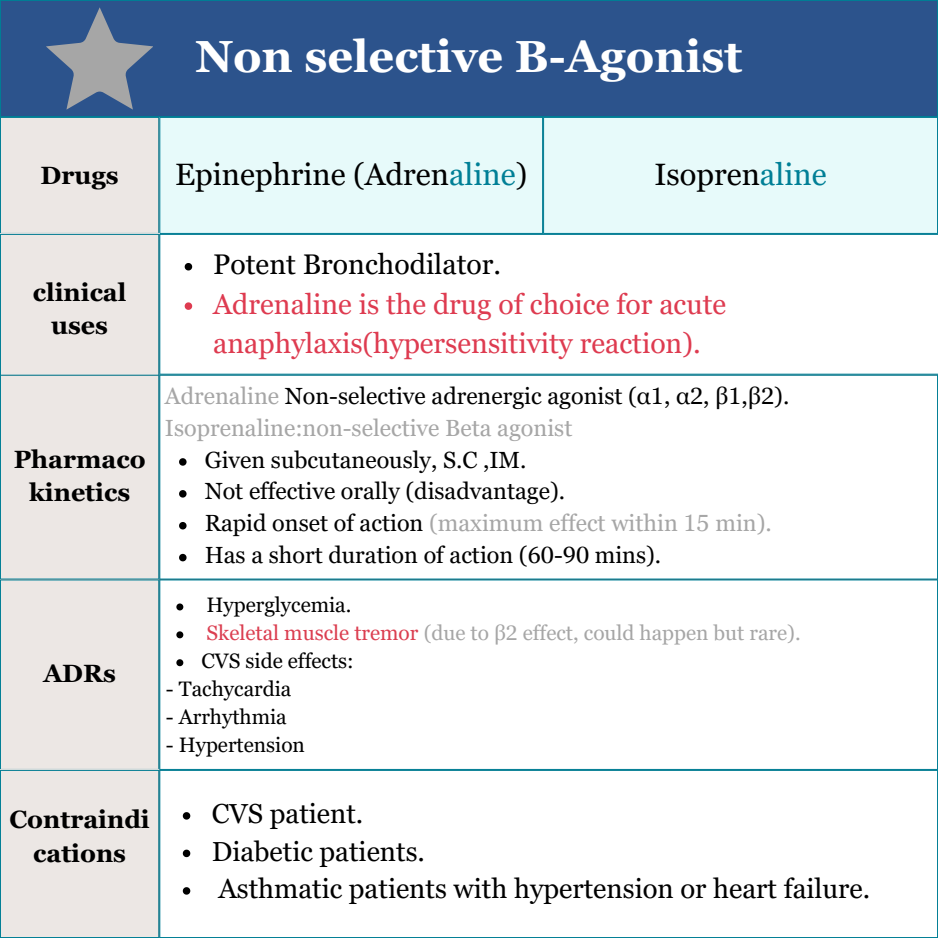
<style>
.page{position:relative;width:938px;height:938px;background:#fff}
.page>*{position:absolute;margin:0;border:0;box-sizing:border-box;transform-origin:0 0}
.t1{font:700 45px "Georgia Pro";color:#fff}
.t2{font:31px "Georgia Pro";color:#000}
.t3{font:28.5px/39.5px "Georgia Pro";color:#de3b50}
.t4{font:28.5px "Georgia Pro";color:#000}
.t5{font:27.5px "Georgia Pro";color:#000}
.t6{font:700 25px/33.8px "Georgia Pro";color:#000;text-align:center}
.t7{font:23.5px "Georgia Pro";color:#000}
.t8{font:23.5px "Georgia Pro";color:#a6a6a6}
.t9{font:21px "Georgia Pro";color:#000}
.t10{font:21px "Georgia Pro";color:#a6a6a6}
.s1{color:#007f96}
.s2{color:#a6a6a6}
.s3{color:#000}
.s4{color:#db3e50}
</style>
<div class="page">
<div style="left:0;top:0;width:937px;height:117px;background:#2c538c"></div>
<hr style="left:0;top:1px;width:1px;height:115px;background:#007f96">
<hr style="left:937px;top:1px;width:1px;height:115px;background:#007f96">
<hr style="left:0;top:0;width:938px;height:1px;background:#007f96">
<hr style="left:0;top:116px;width:938px;height:1px;background:#007f96">
<div style="left:0;top:117px;width:159px;height:117px;background:#ece7e4"></div>
<hr style="left:0;top:118px;width:1px;height:115px;background:#007f96">
<hr style="left:158px;top:118px;width:1px;height:115px;background:#007f96">
<hr style="left:0;top:117px;width:159px;height:1px;background:#007f96">
<hr style="left:0;top:233px;width:159px;height:1px;background:#007f96">
<div style="left:159px;top:117px;width:384px;height:117px;background:#e7fafa"></div>
<hr style="left:159px;top:118px;width:1px;height:115px;background:#007f96">
<hr style="left:542px;top:118px;width:1px;height:115px;background:#007f96">
<hr style="left:159px;top:117px;width:384px;height:1px;background:#007f96">
<hr style="left:159px;top:233px;width:384px;height:1px;background:#007f96">
<div style="left:543px;top:117px;width:394px;height:117px;background:#e7fafa"></div>
<hr style="left:543px;top:118px;width:1px;height:115px;background:#007f96">
<hr style="left:937px;top:118px;width:1px;height:115px;background:#007f96">
<hr style="left:543px;top:117px;width:394px;height:1px;background:#007f96">
<hr style="left:543px;top:233px;width:394px;height:1px;background:#007f96">
<div style="left:0;top:234px;width:159px;height:150px;background:#ece7e4"></div>
<hr style="left:0;top:235px;width:1px;height:148px;background:#007f96">
<hr style="left:158px;top:235px;width:1px;height:148px;background:#007f96">
<hr style="left:0;top:234px;width:159px;height:1px;background:#007f96">
<div style="left:0;top:375px;width:159px;height:204px;background:#ece7e4"></div>
<hr style="left:0;top:375px;width:1px;height:203px;background:#007f96">
<hr style="left:158px;top:375px;width:1px;height:203px;background:#007f96">
<hr style="left:0;top:375px;width:159px;height:1px;background:#007f96">
<hr style="left:0;top:578px;width:159px;height:1px;background:#007f96">
<div style="left:0;top:579px;width:159px;height:191px;background:#ece7e4"></div>
<hr style="left:0;top:580px;width:1px;height:189px;background:#007f96">
<hr style="left:158px;top:580px;width:1px;height:189px;background:#007f96">
<hr style="left:0;top:579px;width:159px;height:1px;background:#007f96">
<hr style="left:0;top:769px;width:159px;height:1px;background:#007f96">
<div style="left:0;top:770px;width:159px;height:167px;background:#ece7e4"></div>
<hr style="left:0;top:770px;width:1px;height:167px;background:#007f96">
<hr style="left:158px;top:770px;width:1px;height:167px;background:#007f96">
<hr style="left:0;top:770px;width:159px;height:1px;background:#007f96">
<hr style="left:0;top:937px;width:159px;height:1px;background:#007f96">
<svg style="left:185px;top:263px;width:7px;height:7px"></svg>
<svg style="left:185px;top:302px;width:7px;height:8px"></svg>
<hr style="left:159px;top:235px;width:1px;height:139px;background:#007f96">
<hr style="left:937px;top:235px;width:1px;height:139px;background:#007f96">
<hr style="left:159px;top:234px;width:779px;height:1px;background:#007f96">
<hr style="left:159px;top:374px;width:779px;height:1px;background:#007f96">
<svg style="left:179px;top:458px;width:7px;height:7px"></svg>
<svg style="left:179px;top:490px;width:7px;height:7px"></svg>
<svg style="left:179px;top:522px;width:7px;height:7px"></svg>
<svg style="left:179px;top:554px;width:7px;height:7px"></svg>
<hr style="left:159px;top:375px;width:1px;height:203px;background:#007f96">
<hr style="left:937px;top:375px;width:1px;height:203px;background:#007f96">
<hr style="left:159px;top:375px;width:779px;height:1px;background:#007f96">
<hr style="left:159px;top:578px;width:779px;height:1px;background:#007f96">
<svg style="left:176px;top:603px;width:7px;height:7px"></svg>
<svg style="left:176px;top:631px;width:7px;height:7px"></svg>
<svg style="left:176px;top:659px;width:7px;height:7px"></svg>
<hr style="left:159px;top:580px;width:1px;height:189px;background:#007f96">
<hr style="left:937px;top:580px;width:1px;height:189px;background:#007f96">
<hr style="left:159px;top:579px;width:779px;height:1px;background:#007f96">
<hr style="left:159px;top:769px;width:779px;height:1px;background:#007f96">
<svg style="left:183px;top:812px;width:7px;height:7px"></svg>
<svg style="left:183px;top:849px;width:7px;height:8px"></svg>
<svg style="left:183px;top:887px;width:7px;height:7px"></svg>
<hr style="left:159px;top:770px;width:1px;height:167px;background:#007f96">
<hr style="left:937px;top:770px;width:1px;height:167px;background:#007f96">
<hr style="left:159px;top:770px;width:779px;height:1px;background:#007f96">
<hr style="left:159px;top:937px;width:779px;height:1px;background:#007f96">
<svg style="left:46px;top:7px;width:107px;height:103px"></svg>
<p class="t1" style="left:195px;top:31px;width:548px">Non selective B-Agonist</p>
<p class="t6" style="left:41px;top:158px;width:79px">Drugs</p>
<p class="t2" style="left:175px;top:157px;width:353px">Epinephrine (Adren<span class="s1">aline</span>)</p>
<p class="t2" style="left:654px;top:157px;width:174px">Isopren<span class="s1">aline</span></p>
<p class="t6" style="left:33px;top:275px;width:95px">clinical</p>
<p class="t6" style="left:51px;top:309px;width:58px">uses</p>
<p class="t6" style="left:14px;top:442px;width:133px">Pharmaco</p>
<p class="t6" style="left:29px;top:475px;width:103px">kinetics</p>
<p class="t6" style="left:43px;top:656px;width:74px">ADRs</p>
<p class="t4" style="left:213px;top:248px;width:289px">Potent Bronchodilator.</p>
<p class="t3" style="left:213px;top:284px;width:514px">Adrenaline is the drug of choice for acute anaphylaxis(hypersensitivity reaction).</p>
<p class="t7" style="left:165px;top:382px;width:626px"><span class="s2">Adrenaline</span> Non-selective adrenergic agonist (α1, α2, β1,β2).</p>
<p class="t8" style="left:165px;top:414px;width:409px">Isoprenaline:non-selective Beta agonist</p>
<p class="t7" style="left:205px;top:446px;width:323px">Given subcutaneously, S.C ,IM.</p>
<p class="t7" style="left:205px;top:478px;width:362px">Not effective orally (disadvantage).</p>
<p class="t8" style="left:205px;top:510px;width:568px"><span class="s3">Rapid onset of action</span> (maximum effect within 15 min).</p>
<p class="t7" style="left:205px;top:541px;width:458px">Has a short duration of action (60-90 mins).</p>
<p class="t9" style="left:206px;top:593px;width:146px">Hyperglycemia.</p>
<p class="t10" style="left:206px;top:620px;width:595px"><span class="s4">Skeletal muscle tremor</span> (due to β2 effect, could happen but rare).</p>
<p class="t9" style="left:201px;top:648px;width:154px">CVS side effects:</p>
<p class="t9" style="left:166px;top:676px;width:127px">- Tachycardia</p>
<p class="t9" style="left:166px;top:704px;width:122px">- Arrhythmia</p>
<p class="t9" style="left:166px;top:732px;width:140px">- Hypertension</p>
<p class="t6" style="left:9px;top:802px;width:142px">Contraindi cations</p>
<p class="t5" style="left:212px;top:798px;width:153px">CVS patient.</p>
<h1 class="t5" style="left:212px;top:835px;width:215px">Diabetic patients.</h1>
<p class="t5" style="left:218px;top:873px;width:653px">Asthmatic patients with hypertension or heart failure.</p>
</div>
